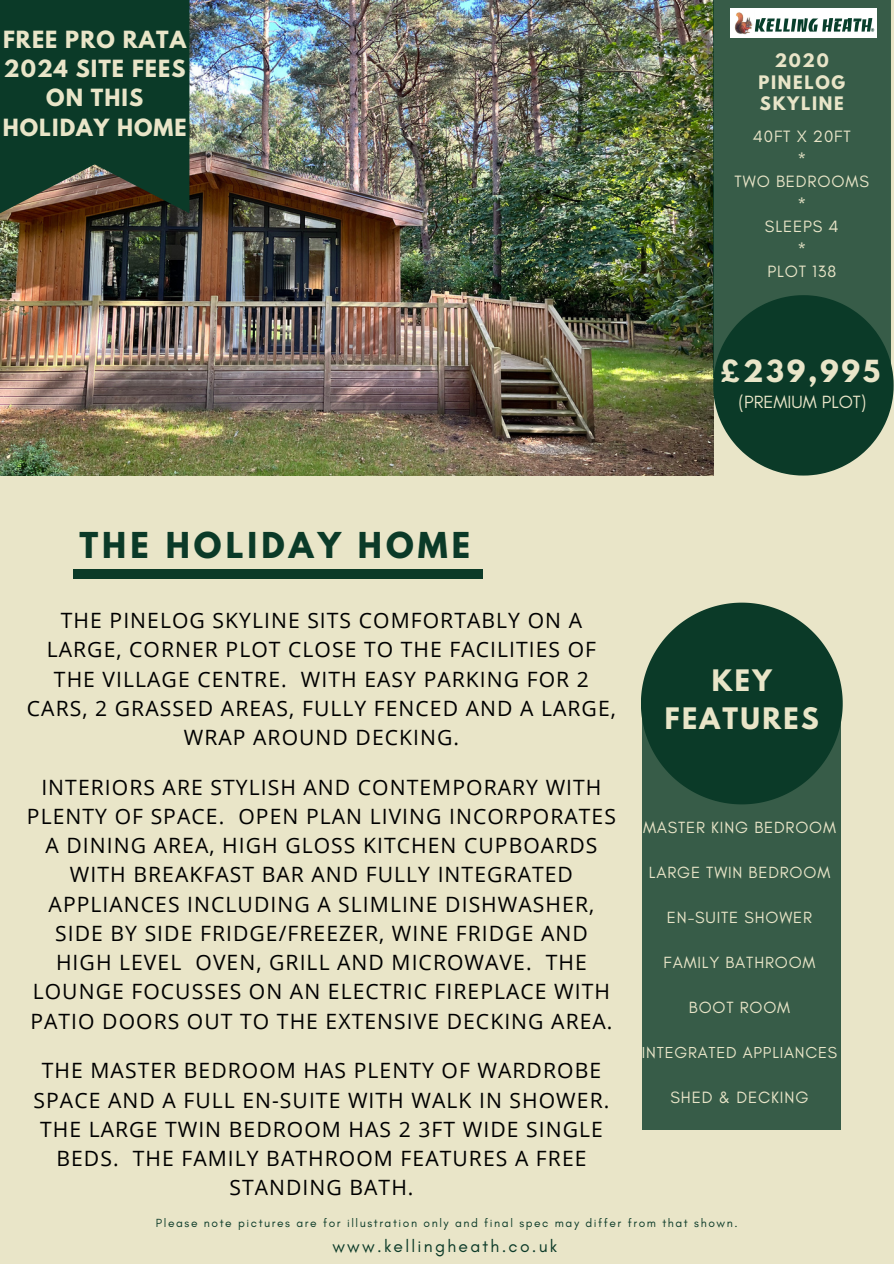
<style>
.page{position:relative;width:894px;height:1264px;background:#fff}
.page>*{position:absolute;margin:0;border:0;box-sizing:border-box;transform-origin:0 0}
.t1{font:700 31.65px "League Spartan";letter-spacing:.13em;color:#0b3a28}
.t2{font:700 27px "League Spartan";letter-spacing:.1em;color:#e9e5c8}
.t3{font:700 26.25px/38.2px "League Spartan";letter-spacing:.09em;color:#e9e5c8;text-align:center}
.t4{font:21.15px/29.2px "Open Sans";letter-spacing:.05em;color:#000;text-align:center}
.t5{font:700 21px/29.2px "League Spartan";letter-spacing:.05em;color:#e9e5c8;text-align:center}
.t6{font:18px "Glacial Indifference";color:#e9e5c8}
.t7{font:17.4px "Glacial Indifference";letter-spacing:.13em;color:#0b3a28}
.t8{font:16.65px/22.5px "Glacial Indifference";letter-spacing:.05em;color:#e9e5c8;text-align:center}
.t9{font:16.5px "Glacial Indifference";letter-spacing:.05em;color:#e9e5c8}
.t10{font:700 16.5px/21.3px "League Spartan";letter-spacing:.1em;color:#e9e5c8;text-align:center}
.t11{font:16.2px "Glacial Indifference";letter-spacing:.05em;color:#e9e5c8}
.t12{font:12px "Glacial Indifference";letter-spacing:.13em;color:#0b3a28}
</style>
<div class="page">
<div style="left:0;top:0;width:893px;height:1263px;background:#e9e5c8"></div>
<img style="left:0;top:0;width:713px;height:475px">
<div style="left:713px;top:0;width:177px;height:377px;background:#375c48"></div>
<img style="left:730px;top:8px;width:146px;height:30px">
<svg style="left:713px;top:295px;width:180px;height:180px"></svg>
<div style="left:73px;top:569px;width:409px;height:9px;background:#0b3a28"></div>
<div style="left:642px;top:713px;width:198px;height:417px;background:#375c48"></div>
<svg style="left:641px;top:603px;width:201px;height:201px"></svg>
<svg style="left:0;top:0;width:189px;height:213px;background:#153b29"></svg>
<h6 class="t5" style="left:3px;top:28px;width:185px">FREE PRO RATA<br>2024 SITE FEES<br>ON THIS<br>HOLIDAY HOME</h6>
<h6 class="t10" style="left:758px;top:52px;width:88px">2020<br>PINELOG<br>SKYLINE</h6>
<p class="t8" style="left:734px;top:125px;width:136px">40FT X 20FT<br>*<br>TWO BEDROOMS</p>
<h5 class="t8" style="left:764px;top:193px;width:75px">*<br>SLEEPS 4</h5>
<p class="t8" style="left:767px;top:238px;width:70px">*<br>PLOT 138</p>
<h4 class="t2" style="left:719px;top:357px;width:161px">£239,995</h4>
<h1 class="t6" style="left:738px;top:391px;width:129px">(PREMIUM PLOT)</h1>
<p class="t1" style="left:79px;top:529px;width:392px">THE HOLIDAY HOME</p>
<h6 class="t4" style="left:27px;top:605px;width:590px">THE PINELOG SKYLINE SITS COMFORTABLY ON A LARGE, CORNER PLOT CLOSE TO THE FACILITIES OF THE VILLAGE CENTRE. WITH EASY PARKING FOR 2<br>CARS, 2 GRASSED AREAS, FULLY FENCED AND A LARGE, WRAP AROUND DECKING.</h6>
<h6 class="t4" style="left:27px;top:771px;width:590px">INTERIORS ARE STYLISH AND CONTEMPORARY WITH PLENTY OF SPACE. OPEN PLAN LIVING INCORPORATES A DINING AREA, HIGH GLOSS KITCHEN CUPBOARDS WITH BREAKFAST BAR AND FULLY INTEGRATED APPLIANCES INCLUDING A SLIMLINE DISHWASHER, SIDE BY SIDE FRIDGE/FREEZER, WINE FRIDGE AND HIGH LEVEL OVEN, GRILL AND MICROWAVE. THE LOUNGE FOCUSSES ON AN ELECTRIC FIREPLACE WITH PATIO DOORS OUT TO THE EXTENSIVE DECKING AREA.</h6>
<p class="t4" style="left:33px;top:1055px;width:577px">THE MASTER BEDROOM HAS PLENTY OF WARDROBE SPACE AND A FULL EN-SUITE WITH WALK IN SHOWER.<br>THE LARGE TWIN BEDROOM HAS 2 3FT WIDE SINGLE BEDS. THE FAMILY BATHROOM FEATURES A FREE STANDING BATH.</p>
<h2 class="t3" style="left:664px;top:664px;width:155px">KEY<br>FEATURES</h2>
<h4 class="t9" style="left:643px;top:817px;width:194px">MASTER KING BEDROOM</h4>
<h4 class="t9" style="left:648px;top:862px;width:183px">LARGE TWIN BEDROOM</h4>
<p class="t9" style="left:666px;top:907px;width:147px">EN-SUITE SHOWER</p>
<h2 class="t9" style="left:663px;top:952px;width:153px">FAMILY BATHROOM</h2>
<h6 class="t9" style="left:688px;top:997px;width:103px">BOOT ROOM</h6>
<h6 class="t11" style="left:641px;top:1042px;width:197px">INTEGRATED APPLIANCES</h6>
<h6 class="t8" style="left:670px;top:1086px;width:139px">SHED &amp; DECKING</h6>
<p class="t12" style="left:156px;top:1215px;width:583px">Please note pictures are for illustration only and final spec may differ from that shown.</p>
<h6 class="t7" style="left:332px;top:1234px;width:226px">www.kellingheath.co.uk</h6>
</div>
